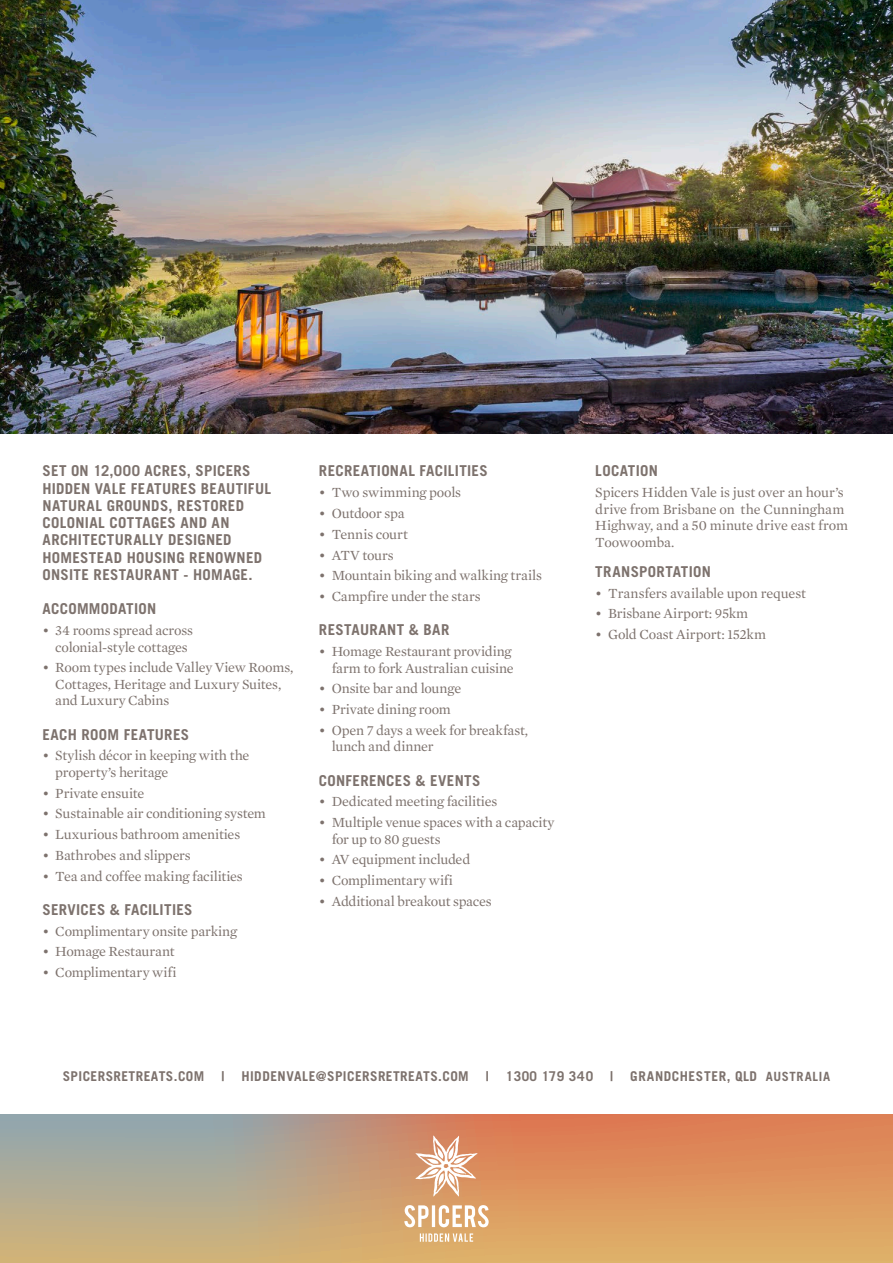
<style>
.page{position:relative;width:893px;height:1263px;background:#fff}
.page>*{position:absolute;margin:0;border:0;box-sizing:border-box;transform-origin:0 0}
.Leader{font:700 15px/17.2px "Trade Gothic LT Std";letter-spacing:.02em;color:#7d726d}
.Body{font:14.25px/16.5px "Mercury Text G1 Roman";letter-spacing:-.015em;color:#7d726d}
.t1{font:700 13.5px "Trade Gothic LT Std";letter-spacing:.03em;color:#7d726d}
.s1{font-size:12.75px}
</style>
<div class="page">
<svg style="left:0;top:1114px;width:893px;height:149px;background:#cb9e74"></svg>
<img style="left:0;top:0;width:893px;height:434px">
<svg style="left:404px;top:1205px;width:85px;height:37px"></svg>
<svg style="left:415px;top:1135px;width:63px;height:62px"></svg>
<p class="Leader" style="left:43px;top:462px;width:230px">SET ON 12,000 ACRES, SPICERS<br>HIDDEN VALE FEATURES BEAUTIFUL<br>NATURAL GROUNDS, RESTORED<br>COLONIAL COTTAGES AND AN<br>ARCHITECTURALLY DESIGNED<br>HOMESTEAD HOUSING RENOWNED<br>ONSITE RESTAURANT - HOMAGE.</p>
<p class="Leader" style="left:43px;top:600px;width:115px">ACCOMMODATION</p>
<p class="Body" style="left:43px;top:622px;width:152px;text-align:center">• 34 rooms spread across colonial-style cottages</p>
<p class="Body" style="left:55px;top:659px;width:240px;text-indent:-13px">• Room types include Valley View Rooms,<br>Cottages, Heritage and Luxury Suites, and Luxury Cabins</p>
<p class="Leader" style="left:43px;top:725px;width:148px">EACH ROOM FEATURES</p>
<p class="Body" style="left:55px;top:747px;width:196px;text-indent:-13px">• Stylish décor in keeping with the property’s heritage</p>
<p class="Body" style="left:43px;top:785px;width:103px">• Private ensuite</p>
<p class="Body" style="left:43px;top:805px;width:225px">• Sustainable air conditioning system</p>
<p class="Body" style="left:43px;top:826px;width:199px">• Luxurious bathroom amenities</p>
<p class="Body" style="left:43px;top:847px;width:150px">• Bathrobes and slippers</p>
<p class="Body" style="left:43px;top:868px;width:202px">• Tea and coffee making facilities</p>
<p class="Leader" style="left:43px;top:901px;width:152px">SERVICES &amp; FACILITIES</p>
<p class="Body" style="left:43px;top:923px;width:196px">• Complimentary onsite parking</p>
<p class="Body" style="left:43px;top:943px;width:134px">• Homage Restaurant</p>
<p class="Body" style="left:43px;top:964px;width:136px">• Complimentary wifi</p>
<p class="Leader" style="left:319px;top:462px;width:170px">RECREATIONAL FACILITIES</p>
<p class="Body" style="left:319px;top:484px;width:144px">• Two swimming pools</p>
<p class="Body" style="left:319px;top:505px;width:87px">• Outdoor spa</p>
<p class="Body" style="left:319px;top:526px;width:91px">• Tennis court</p>
<p class="Body" style="left:319px;top:546px;width:76px">• ATV tours</p>
<p class="Body" style="left:319px;top:567px;width:224px">• Mountain biking and walking trails</p>
<p class="Body" style="left:319px;top:588px;width:163px">• Campfire under the stars</p>
<p class="Leader" style="left:319px;top:621px;width:132px">RESTAURANT &amp; BAR</p>
<p class="Body" style="left:319px;top:643px;width:196px;text-align:right">• Homage Restaurant providing farm to fork Australian cuisine</p>
<p class="Body" style="left:319px;top:680px;width:144px">• Onsite bar and lounge</p>
<p class="Body" style="left:319px;top:701px;width:133px">• Private dining room</p>
<p class="Body" style="left:332px;top:722px;width:198px;text-indent:-13px">• Open 7 days a week for breakfast, lunch and dinner</p>
<p class="Leader" style="left:319px;top:771px;width:163px">CONFERENCES &amp; EVENTS</p>
<p class="Body" style="left:319px;top:793px;width:180px">• Dedicated meeting facilities</p>
<p class="Body" style="left:332px;top:814px;width:224px;text-indent:-13px">• Multiple venue spaces with a capacity for up to 80 guests</p>
<p class="Body" style="left:319px;top:851px;width:153px">• AV equipment included</p>
<p class="Body" style="left:319px;top:872px;width:136px">• Complimentary wifi</p>
<p class="Body" style="left:319px;top:893px;width:174px">• Additional breakout spaces</p>
<p class="Leader" style="left:595px;top:462px;width:64px">LOCATION</p>
<p class="Body" style="left:595px;top:484px;width:254px">Spicers Hidden Vale is just over an hour’s drive from Brisbane on the Cunningham<br>Highway, and a 50 minute drive east from<br>Toowoomba.</p>
<p class="Leader" style="left:595px;top:562px;width:117px">TRANSPORTATION</p>
<p class="Body" style="left:595px;top:584px;width:212px">• Transfers available upon request</p>
<p class="Body" style="left:595px;top:605px;width:154px">• Brisbane Airport: 95km</p>
<p class="Body" style="left:595px;top:626px;width:172px">• Gold Coast Airport: 152km</p>
<p class="t1" style="left:63px;top:1068px;width:143px">SPICERSRETREATS.COM</p>
<p class="t1" style="left:221px;top:1068px;width:4px">|</p>
<p class="t1" style="left:241px;top:1068px;width:229px">HIDDENVALE@SPICERSRETREATS.COM</p>
<p class="t1" style="left:486px;top:1068px;width:4px">|</p>
<p class="t1" style="left:506px;top:1068px;width:89px">1300 179 340</p>
<p class="t1" style="left:610px;top:1068px;width:4px">|</p>
<p class="t1" style="left:630px;top:1068px;width:201px">GRANDCHESTER, QLD <span class="s1">AUSTRALIA</span></p>
</div>
